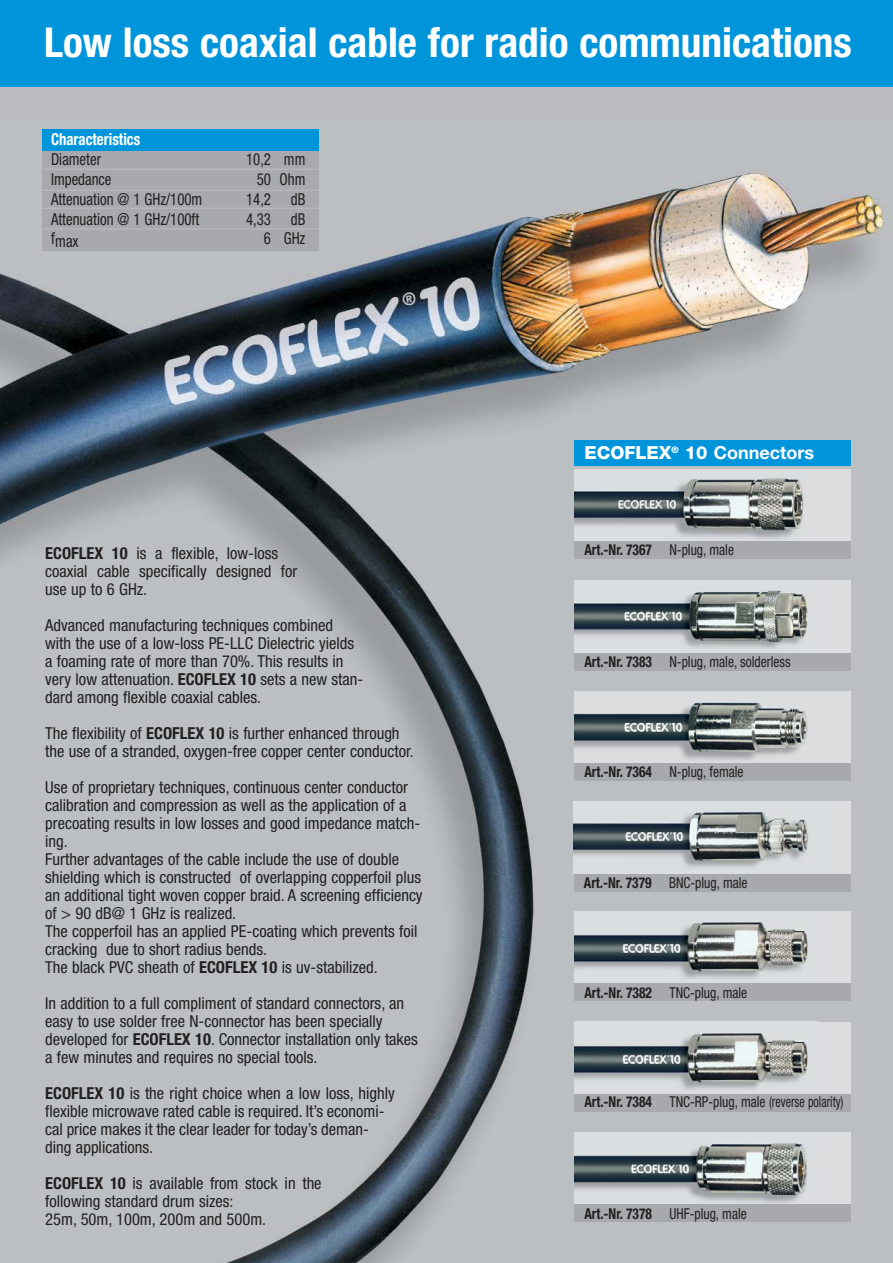
<style>
.page{position:relative;width:893px;height:1263px;background:#fff}
.page>*{position:absolute;margin:0;border:0;box-sizing:border-box;transform-origin:0 0}
.t1{font:700 condensed 41.25px "Helvetica Neue";color:#fff}
.t2{font:700 18px "Helvetica Neue";color:#fff}
.t3{font:condensed 16.5px/18px "Helvetica Neue";color:#231f20}
.t4{font:condensed 16.5px "Helvetica Neue";color:#231f20;scale:.9 1}
.t5{font:700 condensed 16.5px "Helvetica Neue";color:#fff;scale:.9 1}
.t6{font:condensed 15px "Helvetica Neue";color:#231f20;scale:.9 1}
.t7{font:700 condensed 15px "Helvetica Neue";color:#231f20;scale:.9 1}
.s1{font-weight:700}
.s2{font-weight:800}
.s3{font-weight:400}
</style>
<div class="page">
<div style="left:0;top:87px;width:892px;height:1176px;background:#bbbdc0"></div>
<img style="left:0;top:129px;width:886px;height:1134px">
<div style="left:0;top:0;width:892px;height:87px;background:#0095da"></div>
<div style="left:574px;top:440px;width:276px;height:25px;background:#0095da"></div>
<div style="left:574px;top:470px;width:276px;height:72px;background:#dcddde"></div>
<img style="left:574px;top:478px;width:233px;height:64px">
<div style="left:574px;top:542px;width:276px;height:17px;background:#a7a9ac"></div>
<div style="left:574px;top:581px;width:276px;height:72px;background:#dcddde"></div>
<img style="left:574px;top:590px;width:234px;height:59px">
<div style="left:574px;top:653px;width:276px;height:17px;background:#a7a9ac"></div>
<div style="left:574px;top:691px;width:276px;height:73px;background:#dcddde"></div>
<img style="left:574px;top:702px;width:243px;height:62px">
<div style="left:574px;top:764px;width:276px;height:17px;background:#a7a9ac"></div>
<div style="left:574px;top:802px;width:276px;height:72px;background:#dcddde"></div>
<img style="left:574px;top:811px;width:235px;height:57px">
<div style="left:574px;top:874px;width:276px;height:17px;background:#a7a9ac"></div>
<div style="left:574px;top:911px;width:276px;height:73px;background:#dcddde"></div>
<img style="left:574px;top:921px;width:243px;height:63px">
<div style="left:574px;top:984px;width:276px;height:17px;background:#a7a9ac"></div>
<div style="left:574px;top:1022px;width:276px;height:72px;background:#dcddde"></div>
<img style="left:574px;top:1032px;width:234px;height:58px">
<div style="left:574px;top:1094px;width:276px;height:17px;background:#a7a9ac"></div>
<div style="left:574px;top:1133px;width:276px;height:72px;background:#dcddde"></div>
<img style="left:574px;top:1143px;width:242px;height:62px">
<div style="left:574px;top:1205px;width:276px;height:17px;background:#a7a9ac"></div>
<div style="left:43px;top:142px;width:276px;height:109px;background:#a7a9ac"></div>
<div style="left:43px;top:129px;width:276px;height:21px;background:#0095da"></div>
<hr style="left:43px;top:169px;width:382px;height:1px;background:#bbbdc0">
<hr style="left:43px;top:190px;width:382px;height:1px;background:#bbbdc0">
<hr style="left:43px;top:208px;width:382px;height:1px;background:#bbbdc0">
<hr style="left:43px;top:229px;width:282px;height:1px;background:#bbbdc0">
<h1 class="t1" style="left:44px;top:27px;width:809px">Low loss coaxial cable for radio communications</h1>
<p class="t5" style="left:51px;top:134px;width:101px">Characteristics</p>
<p class="t4" style="left:51px;top:153px;width:57px">Diameter</p>
<p class="t4" style="left:246px;top:153px;width:67px">10,2 mm</p>
<p class="t4" style="left:51px;top:173px;width:69px">Impedance</p>
<p class="t4" style="left:257px;top:173px;width:55px">50 Ohm</p>
<p class="t4" style="left:51px;top:193px;width:170px">Attenuation @ 1 GHz/100m</p>
<p class="t4" style="left:246px;top:193px;width:67px">14,2 dB</p>
<p class="t4" style="left:51px;top:213px;width:166px">Attenuation @ 1 GHz/100ft</p>
<p class="t4" style="left:246px;top:213px;width:67px">4,33 dB</p>
<p class="t4" style="left:51px;top:233px;width:6px">f</p>
<p class="t4" style="left:264px;top:233px;width:48px">6 GHz</p>
<p class="t4" style="left:55px;top:235px;width:27px">max</p>
<p class="t3" style="left:45px;top:546px;width:253px"><span class="s1">ECOFLEX 10</span> is a flexible, low-loss coaxial cable specifically designed for use up to 6 GHz.</p>
<p class="t3" style="left:45px;top:618px;width:319px">Advanced manufacturing techniques combined<br>with the use of a low-loss PE-LLC Dielectric yields a foaming rate of more than 70%. This results in very low attenuation. <span class="s1">ECOFLEX 10</span> sets a new stan&shy;dard among flexible coaxial cables.</p>
<p class="t3" style="left:45px;top:726px;width:370px">The flexibility of <span class="s1">ECOFLEX 10</span> is further enhanced through the use of a stranded, oxygen-free copper center conductor.</p>
<p class="t3" style="left:45px;top:780px;width:379px">Use of proprietary techniques, continuous center conductor calibration and compression as well as the application of a precoating results in low losses and good impedance match&shy;ing.<br>Further advantages of the cable include the use of double shielding which is constructed of overlapping copperfoil plus an additional tight woven copper braid. A screening efficiency of &gt; 90 dB@ 1 GHz is realized.<br>The copperfoil has an applied PE-coating which prevents foil cracking due to short radius bends.<br>The black PVC sheath of <span class="s1">ECOFLEX 10</span> is uv-stabilized.</p>
<p class="t3" style="left:45px;top:996px;width:374px">In addition to a full compliment of standard connectors, an easy to use solder free N-connector has been specially developed for <span class="s1">ECOFLEX 10</span>. Connector installation only takes a few minutes and requires no special tools.</p>
<p class="t3" style="left:45px;top:1086px;width:351px"><span class="s1">ECOFLEX 10</span> is the right choice when a low loss, highly flexible microwave rated cable is required. It’s economi&shy;cal price makes it the clear leader for today’s deman&shy;ding applications.</p>
<p class="t3" style="left:45px;top:1176px;width:278px"><span class="s1">ECOFLEX 10</span> is available from stock in the following standard drum sizes:<br>25m, 50m, 100m, 200m and 500m.</p>
<p class="t2" style="left:584px;top:446px;width:231px"><span class="s2">ECOFLEX</span><sup>®</sup> <span class="s2">10</span> Connectors</p>
<p class="t7" style="left:584px;top:544px;width:168px">Art.-Nr. 7367 <span class="s3">N-plug, male</span></p>
<p class="t6" style="left:584px;top:656px;width:230px"><span class="s1">Art.-Nr. 7383</span> N-plug, male, solderless</p>
<p class="t6" style="left:584px;top:766px;width:178px"><span class="s1">Art.-Nr. 7364</span> N-plug, female</p>
<p class="t6" style="left:584px;top:877px;width:183px"><span class="s1">Art.-Nr. 7379</span> BNC-plug, male</p>
<p class="t6" style="left:584px;top:987px;width:182px"><span class="s1">Art.-Nr. 7382</span> TNC-plug, male</p>
<p class="t6" style="left:584px;top:1097px;width:289px"><span class="s1">Art.-Nr. 7384</span> TNC-RP-plug, male (reverse polarity)</p>
<p class="t6" style="left:584px;top:1208px;width:182px"><span class="s1">Art.-Nr. 7378</span> UHF-plug, male</p>
</div>
